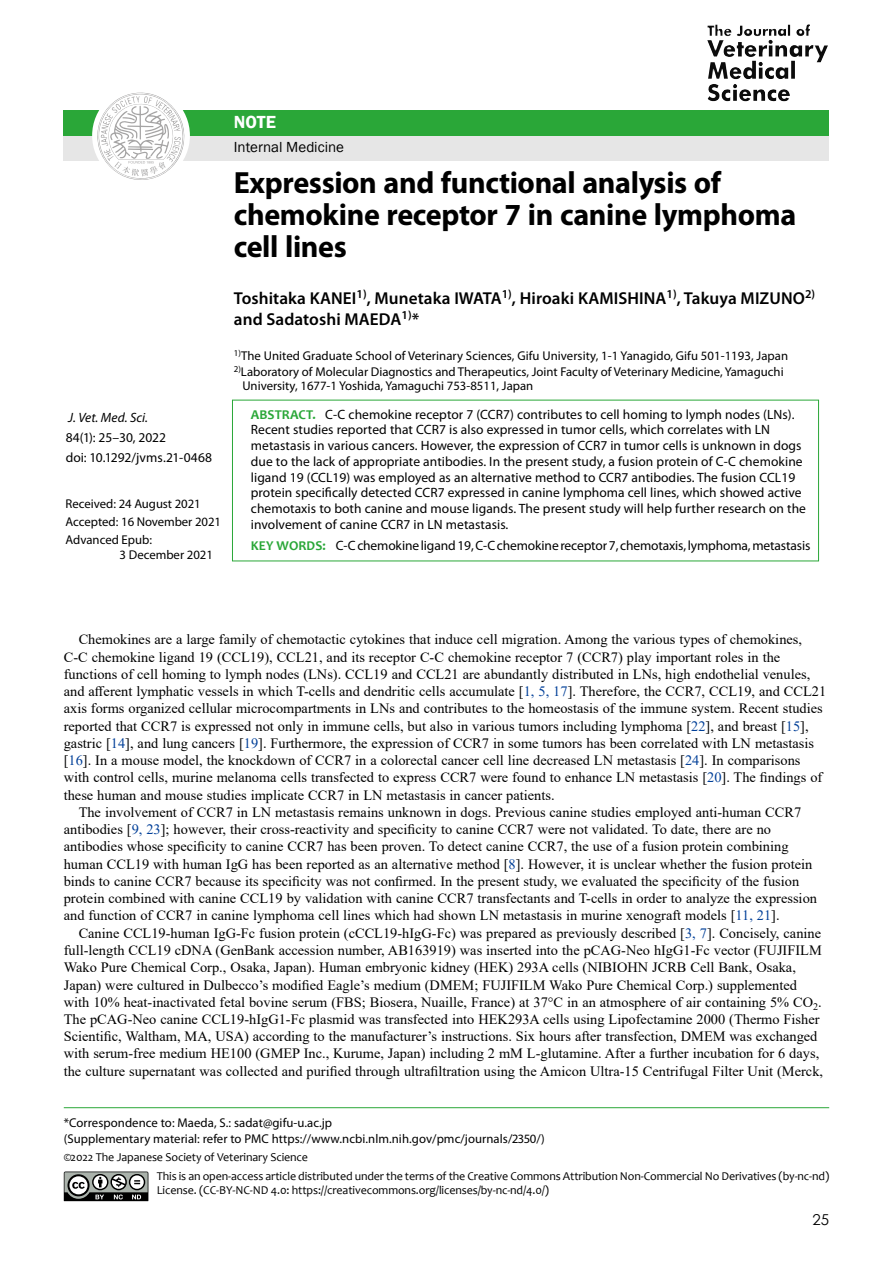
<style>
.page{position:relative;width:893px;height:1263px;background:#fff}
.page>*{position:absolute;margin:0;border:0;box-sizing:border-box;transform-origin:0 0}
.t1{font:700 30.75px/32.2px "Myriad Pro";letter-spacing:-.01em;color:#000}
.t2{font:600 18px "Franklin Gothic";color:#fff}
.t3{font:600 17.25px/21px "Myriad Pro";letter-spacing:.005em;color:#000}
.t4{font:15px "Franklin Gothic";color:#000}
.t5{font:15px "Century Gothic";color:#000}
.t6{font:14.25px "Times New Roman";color:#000}
.t7{font:13.5px/15.8px "Myriad Pro";letter-spacing:.005em;color:#000}
.t8{font:italic 13.5px "Myriad Pro";color:#000}
.t9{font:12.75px/17.9px "Myriad Pro";color:#000}
.t10{font:12px/20px "Candara";letter-spacing:-.01em;color:#000}
.s1{font-family:"Candara";font-weight:700;color:#2aa738}
.s2{color:#003f98}
</style>
<div class="page">
<hr style="left:64px;top:1107px;width:765px;height:1px;background:#2aa738">
<div style="left:64px;top:136px;width:765px;height:25px;background:#e6e6e6"></div>
<div style="left:64px;top:111px;width:765px;height:25px;background:#2aa738"></div>
<div style="left:92px;top:87px;width:98px;height:97px;background:#fff;border-radius:50%"></div>
<svg style="left:94px;top:92px;width:93px;height:88px"></svg>
<img style="left:707px;top:24px;width:106px;height:33px">
<svg style="left:64px;top:1171px;width:84px;height:30px"></svg>
<p class="t8" style="left:68px;top:409px;width:81px">J. Vet. Med. Sci.</p>
<p class="t7" style="left:66px;top:427px;width:148px;line-height:20px">84(1): 25–30, 2022<br>doi: 10.1292/jvms.21-0468</p>
<p class="t9" style="left:66px;top:494px;width:157px">Received: 24 August 2021<br>Accepted: 16 November 2021<br>Advanced Epub:</p>
<p class="t9" style="left:120px;top:546px;width:95px">3 December 2021</p>
<p class="t2" style="left:234px;top:111px;width:44px">NOTE</p>
<p class="t4" style="left:234px;top:138px;width:112px">Internal Medicine</p>
<h1 class="t1" style="left:234px;top:165px;width:564px">Expression and functional analysis of chemokine receptor 7 in canine lymphoma cell lines</h1>
<p class="t3" style="left:234px;top:287px;width:583px">Toshitaka KANEI<sup>1)</sup>, Munetaka IWATA<sup>1)</sup>, Hiroaki KAMISHINA<sup>1)</sup>, Takuya MIZUNO<sup>2) </sup>and Sadatoshi MAEDA<sup>1)</sup>*</p>
<p class="t9" style="left:234px;top:348px;width:556px;line-height:15.6px"><sup>1)</sup>The United Graduate School of Veterinary Sciences, Gifu University, 1-1 Yanagido, Gifu 501-1193, Japan<br><sup>2)</sup>Laboratory of Molecular Diagnostics and Therapeutics, Joint Faculty of Veterinary Medicine, Yamaguchi</p>
<p class="t9" style="left:242px;top:377px;width:292px">University, 1677-1 Yoshida, Yamaguchi 753-8511, Japan</p>
<p class="t7" style="left:251px;top:406px;width:557px"><span class="s1">ABSTRACT.</span> C-C chemokine receptor 7 (CCR7) contributes to cell homing to lymph nodes (LNs).<br>Recent studies reported that CCR7 is also expressed in tumor cells, which correlates with LN metastasis in various cancers. However, the expression of CCR7 in tumor cells is unknown in dogs due to the lack of appropriate antibodies. In the present study, a fusion protein of C-C chemokine ligand 19 (CCL19) was employed as an alternative method to CCR7 antibodies. The fusion CCL19 protein specifically detected CCR7 expressed in canine lymphoma cell lines, which showed active chemotaxis to both canine and mouse ligands. The present study will help further research on the involvement of canine CCR7 in LN metastasis.</p>
<p class="t7" style="left:251px;top:537px;width:561px"><span class="s1">KEY WORDS:</span> C-C chemokine ligand 19, C-C chemokine receptor 7, chemotaxis, lymphoma, metastasis</p>
<p class="t6" style="left:79px;top:629px;width:725px">Chemokines are a large family of chemotactic cytokines that induce cell migration. Among the various types of chemokines,</p>
<p class="t6" style="left:64px;top:647px;width:718px">C-C chemokine ligand 19 (CCL19), CCL21, and its receptor C-C chemokine receptor 7 (CCR7) play important roles in the</p>
<p class="t6" style="left:64px;top:664px;width:748px">functions of cell homing to lymph nodes (LNs). CCL19 and CCL21 are abundantly distributed in LNs, high endothelial venules,</p>
<p class="t6" style="left:64px;top:681px;width:764px">and afferent lymphatic vessels in which T-cells and dendritic cells accumulate [<span class="s2">1, 5, 17</span>]. Therefore, the CCR7, CCL19, and CCL21</p>
<p class="t6" style="left:64px;top:698px;width:760px">axis forms organized cellular microcompartments in LNs and contributes to the homeostasis of the immune system. Recent studies</p>
<p class="t6" style="left:64px;top:716px;width:746px">reported that CCR7 is expressed not only in immune cells, but also in various tumors including lymphoma [<span class="s2">22</span>], and breast [<span class="s2">15</span>],</p>
<p class="t6" style="left:64px;top:733px;width:752px">gastric [<span class="s2">14</span>], and lung cancers [<span class="s2">19</span>]. Furthermore, the expression of CCR7 in some tumors has been correlated with LN metastasis</p>
<p class="t6" style="left:64px;top:750px;width:738px">[<span class="s2">16</span>]. In a mouse model, the knockdown of CCR7 in a colorectal cancer cell line decreased LN metastasis [<span class="s2">24</span>]. In comparisons</p>
<p class="t6" style="left:64px;top:767px;width:760px">with control cells, murine melanoma cells transfected to express CCR7 were found to enhance LN metastasis [<span class="s2">20</span>]. The findings of</p>
<p class="t6" style="left:64px;top:785px;width:492px">these human and mouse studies implicate CCR7 in LN metastasis in cancer patients.</p>
<p class="t6" style="left:79px;top:802px;width:724px">The involvement of CCR7 in LN metastasis remains unknown in dogs. Previous canine studies employed anti-human CCR7</p>
<p class="t6" style="left:64px;top:819px;width:709px">antibodies [<span class="s2">9, 23</span>]; however, their cross-reactivity and specificity to canine CCR7 were not validated. To date, there are no</p>
<p class="t6" style="left:64px;top:837px;width:726px">antibodies whose specificity to canine CCR7 has been proven. To detect canine CCR7, the use of a fusion protein combining</p>
<p class="t6" style="left:64px;top:854px;width:750px">human CCL19 with human IgG has been reported as an alternative method [<span class="s2">8</span>]. However, it is unclear whether the fusion protein</p>
<p class="t6" style="left:64px;top:871px;width:737px">binds to canine CCR7 because its specificity was not confirmed. In the present study, we evaluated the specificity of the fusion</p>
<p class="t6" style="left:64px;top:888px;width:755px">protein combined with canine CCL19 by validation with canine CCR7 transfectants and T-cells in order to analyze the expression</p>
<p class="t6" style="left:64px;top:906px;width:717px">and function of CCR7 in canine lymphoma cell lines which had shown LN metastasis in murine xenograft models [<span class="s2">11, 21</span>].</p>
<p class="t6" style="left:79px;top:923px;width:744px">Canine CCL19-human IgG-Fc fusion protein (cCCL19-hIgG-Fc) was prepared as previously described [<span class="s2">3, 7</span>]. Concisely, canine</p>
<p class="t6" style="left:64px;top:940px;width:759px">full-length CCL19 cDNA (GenBank accession number, AB163919) was inserted into the pCAG-Neo hIgG1-Fc vector (FUJIFILM</p>
<p class="t6" style="left:64px;top:957px;width:734px">Wako Pure Chemical Corp., Osaka, Japan). Human embryonic kidney (HEK) 293A cells (NIBIOHN JCRB Cell Bank, Osaka,</p>
<p class="t6" style="left:64px;top:975px;width:735px">Japan) were cultured in Dulbecco’s modified Eagle’s medium (DMEM; FUJIFILM Wako Pure Chemical Corp.) supplemented</p>
<p class="t6" style="left:64px;top:992px;width:759px">with 10% heat-inactivated fetal bovine serum (FBS; Biosera, Nuaille, France) at 37°C in an atmosphere of air containing 5% CO<sub>2</sub>.</p>
<p class="t6" style="left:64px;top:1009px;width:757px">The pCAG-Neo canine CCL19-hIgG1-Fc plasmid was transfected into HEK293A cells using Lipofectamine 2000 (Thermo Fisher</p>
<p class="t6" style="left:64px;top:1026px;width:755px">Scientific, Waltham, MA, USA) according to the manufacturer’s instructions. Six hours after transfection, DMEM was exchanged</p>
<p class="t6" style="left:64px;top:1043px;width:757px">with serum-free medium HE100 (GMEP Inc., Kurume, Japan) including 2 mM L-glutamine. After a further incubation for 6 days,</p>
<p class="t6" style="left:64px;top:1061px;width:761px">the culture supernatant was collected and purified through ultrafiltration using the Amicon Ultra-15 Centrifugal Filter Unit (Merck,</p>
<p class="t9" style="left:64px;top:1114px;width:482px;line-height:15.8px">*Correspondence to: Maeda, S.: sadat@gifu-u.ac.jp<br>(Supplementary material: refer to PMC https://www.ncbi.nlm.nih.gov/pmc/journals/2350/)</p>
<p class="t10" style="left:157px;top:1146px;width:674px;text-indent:-93px">©2022 The Japanese Society of Veterinary Science<br>This is an open-access article distributed under the terms of the Creative Commons Attribution Non-Commercial No Derivatives (by-nc-nd)</p>
<p class="t10" style="left:157px;top:1180px;width:394px">License. (CC-BY-NC-ND 4.0: https://creativecommons.org/licenses/by-nc-nd/4.0/)</p>
<p class="t5" style="left:812px;top:1209px;width:18px">25</p>
</div>
